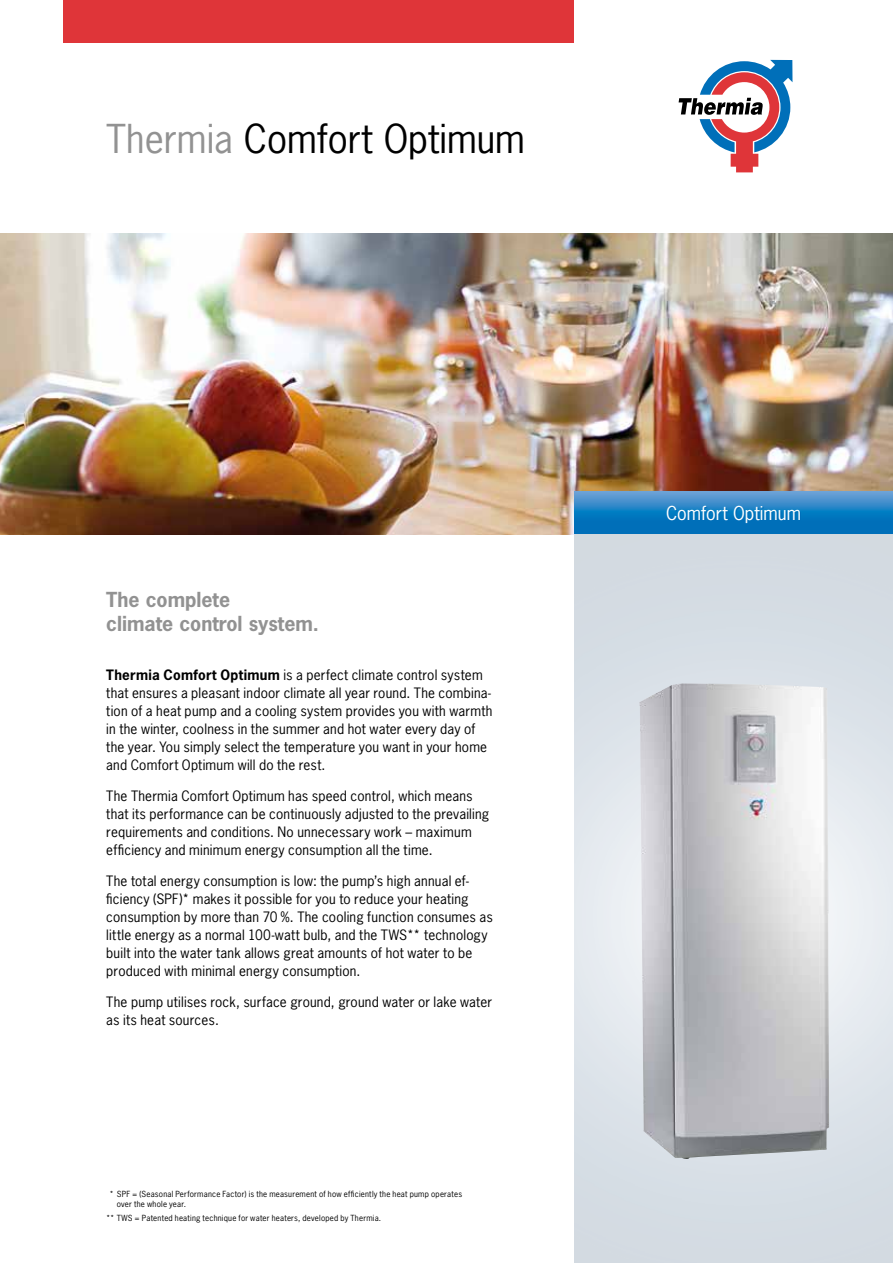
<style>
.page{position:relative;width:893px;height:1263px;background:#fff}
.page>*{position:absolute;margin:0;border:0;box-sizing:border-box;transform-origin:0 0}
.t1{font:37.5px "News Gothic";color:#000}
.t2{font:700 19.5px/24px "News Gothic";color:#929292}
.t3{font:18px "News Gothic";color:#fff}
.t4{font:13.5px/18px "News Gothic Std";letter-spacing:.015em;color:#000}
.t5{font:7.95px/9.6px "News Gothic Std";letter-spacing:.025em;color:#000}
.s1{color:#929292}
.s2{font-weight:700}
</style>
<div class="page">
<div style="left:64px;top:0;width:510px;height:43px;background:#df3539"></div>
<svg style="left:679px;top:60px;width:113px;height:112px"></svg>
<img style="left:0;top:234px;width:893px;height:300px">
<div style="left:574px;top:491px;width:319px;height:43px;background:#006fb9"></div>
<svg style="left:574px;top:491px;width:319px;height:24px;background:#4190cd"></svg>
<svg style="left:668px;top:506px;width:133px;height:9px"></svg>
<img style="left:639px;top:683px;width:190px;height:476px">
<h1 class="t1" style="left:106px;top:115px;width:420px"><span class="s1">Thermia</span> Comfort Optimum</h1>
<h2 class="t2" style="left:106px;top:587px;width:214px">The complete<br>climate control system.</h2>
<p class="t4" style="left:106px;top:666px;width:388px"><span class="s2">Thermia Comfort Optimum</span> is a perfect climate control system that ensures a pleasant indoor climate all year round. The combina&shy;tion of a heat pump and a cooling system provides you with warmth in the winter, coolness in the summer and hot water every day of the year. You simply select the temperature you want in your home and Comfort Optimum will do the rest.</p>
<p class="t4" style="left:106px;top:787px;width:385px">The Thermia Comfort Optimum has speed control, which means that its performance can be continuously adjusted to the prevailing requirements and conditions. No unnecessary work – maximum efficiency and minimum energy consumption all the time.</p>
<p class="t4" style="left:106px;top:871px;width:388px">The total energy consumption is low: the pump’s high annual ef&shy;ficiency (SPF)* makes it possible for you to reduce your heating consumption by more than 70 %. The cooling function consumes as little energy as a normal 100-watt bulb, and the TWS** technology built into the water tank allows great amounts of hot water to be produced with minimal energy consumption.</p>
<p class="t4" style="left:106px;top:992px;width:387px">The pump utilises rock, surface ground, ground water or lake water as its heat sources.</p>
<p class="t5" style="left:117px;top:1189px;width:347px;text-indent:-7px">* SPF = (Seasonal Performance Factor) is the measurement of how efficiently the heat pump operates over the whole year.</p>
<p class="t5" style="left:106px;top:1213px;width:276px">** TWS = Patented heating technique for water heaters, developed by Thermia.</p>
<h3 class="t3" style="left:666px;top:502px;width:136px">Comfort Optimum</h3>
</div>
